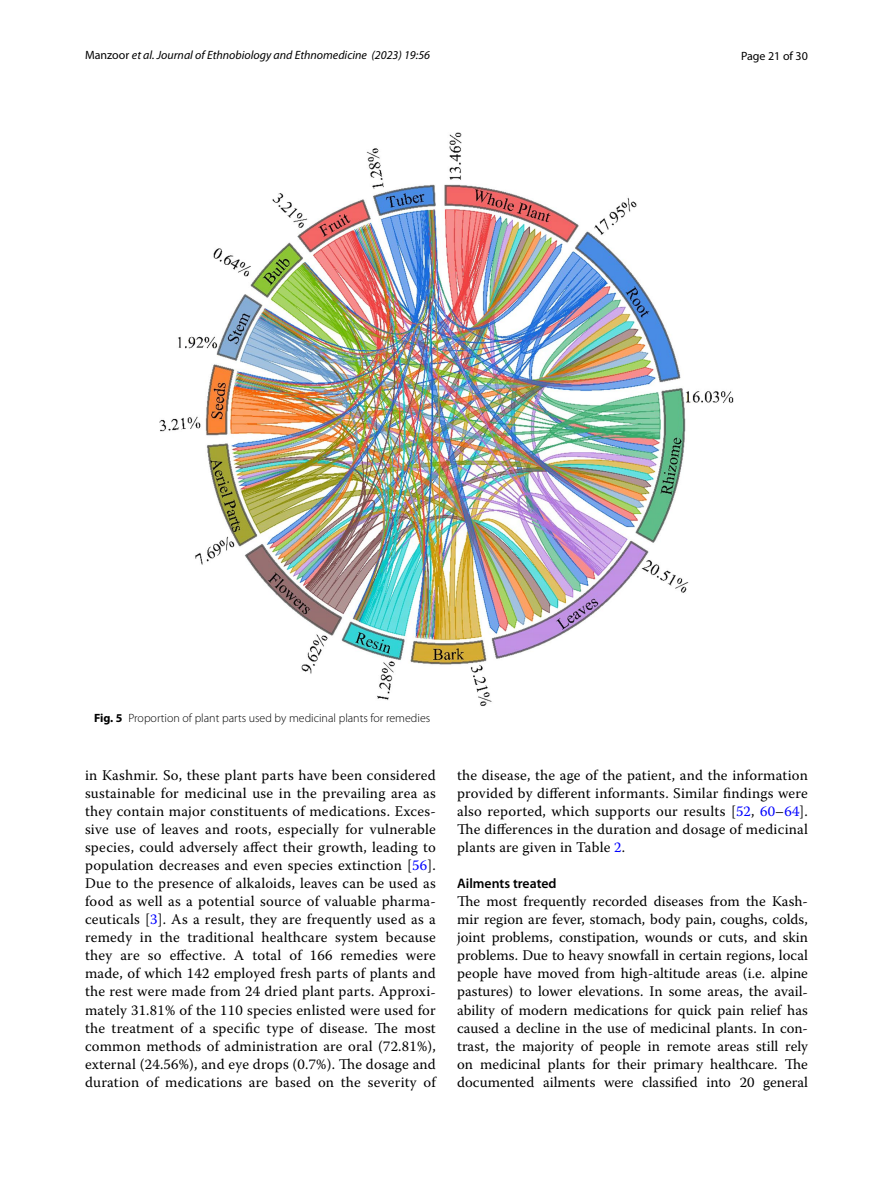
<style>
.page{position:relative;width:893px;height:1187px;background:#fff}
.page>*{position:absolute;margin:0;border:0;box-sizing:border-box;transform-origin:0 0}
.t1{font:14.7px/18px "Warnock Pro";letter-spacing:.015em;color:#000;text-align:justify}
.t2{font:600 13.8px "Myriad Pro";color:#000}
.t3{font:italic 12px "Myriad Pro";color:#000}
.t4{font:300 12px "Myriad Pro";color:#000}
.t5{font:12px "Myriad Pro";color:#000}
.s1{font-style:normal}
.s2{font-weight:700}
.s3{color:#00f}
</style>
<div class="page">
<img style="left:159px;top:133px;width:574px;height:573px">
<p class="t3" style="left:85px;top:48px;width:347px"><span class="s1">Manzoor</span> et al. Journal of Ethnobiology and Ethnomedicine (2023) 19:56</p>
<p class="t5" style="left:741px;top:48px;width:68px">Page 21 of 30</p>
<p class="t4" style="left:94px;top:711px;width:338px"><span class="s2">Fig. 5</span> Proportion of plant parts used by medicinal plants for remedies</p>
<p class="t1" style="left:85px;top:766px;width:352px">in Kashmir. So, these plant parts have been considered sustainable for medicinal use in the prevailing area as they contain major constituents of medications. Exces&shy;sive use of leaves and roots, especially for vulnerable species, could adversely affect their growth, leading to population decreases and even species extinction [<span class="s3">56</span>].<br>Due to the presence of alkaloids, leaves can be used as food as well as a potential source of valuable pharma&shy;ceuticals [<span class="s3">3</span>]. As a result, they are frequently used as a remedy in the traditional healthcare system because they are so effective. A total of 166 remedies were made, of which 142 employed fresh parts of plants and the rest were made from 24 dried plant parts. Approxi&shy;mately 31.81% of the 110 species enlisted were used for the treatment of a specific type of disease. The most common methods of administration are oral (72.81%), external (24.56%), and eye drops (0.7%). The dosage and duration of medications are based on the severity of</p>
<p class="t1" style="left:457px;top:766px;width:352px">the disease, the age of the patient, and the information provided by different informants. Similar findings were also reported, which supports our results [<span class="s3">52</span>, <span class="s3">60</span>–<span class="s3">64</span>].<br>The differences in the duration and dosage of medicinal plants are given in Table <span class="s3">2</span>.</p>
<p class="t2" style="left:457px;top:875px;width:101px">Ailments treated</p>
<p class="t1" style="left:457px;top:892px;width:352px">The most frequently recorded diseases from the Kash&shy;mir region are fever, stomach, body pain, coughs, colds, joint problems, constipation, wounds or cuts, and skin problems. Due to heavy snowfall in certain regions, local people have moved from high-altitude areas (i.e. alpine pastures) to lower elevations. In some areas, the avail&shy;ability of modern medications for quick pain relief has caused a decline in the use of medicinal plants. In con&shy;trast, the majority of people in remote areas still rely on medicinal plants for their primary healthcare. The documented ailments were classified into 20 general</p>
</div>
